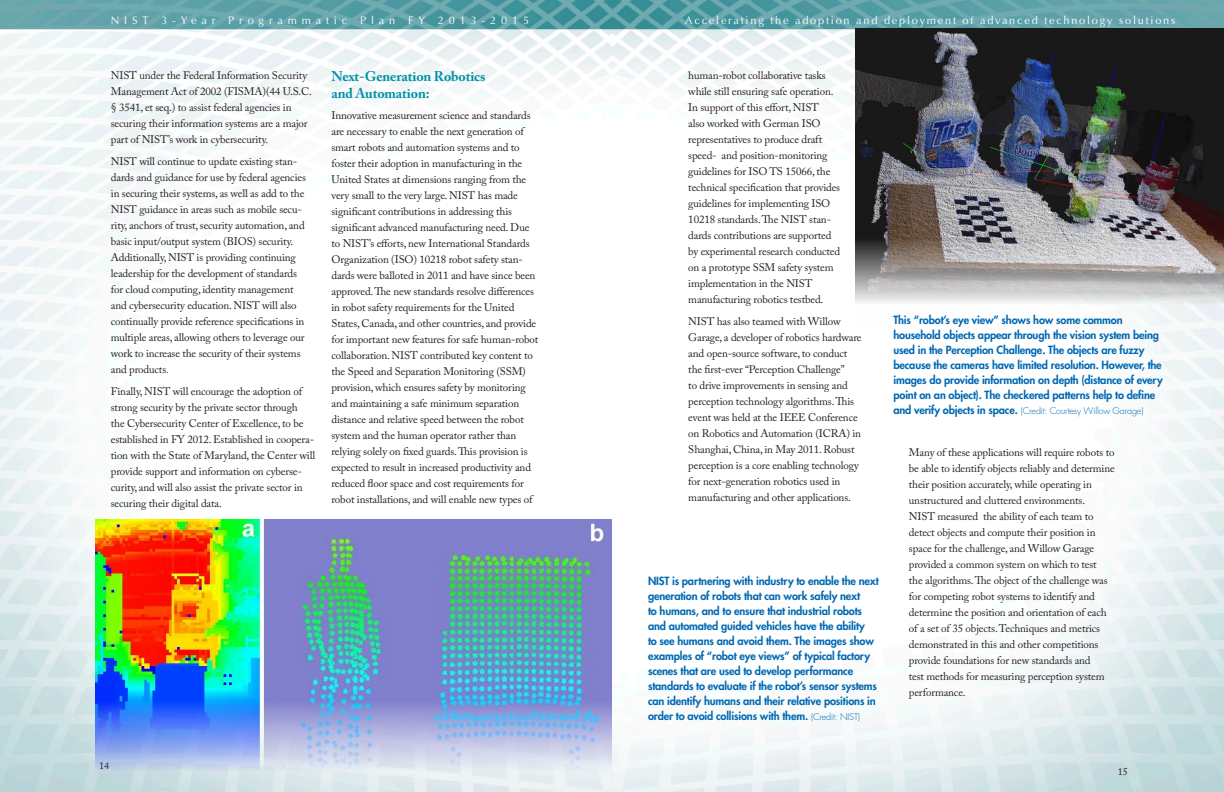
<style>
.page{position:relative;width:1224px;height:792px;background:#fff}
.page>*{position:absolute;margin:0;border:0;box-sizing:border-box;transform-origin:0 0}
.bold{font:700 14px/17px "Adobe Caslon Pro";letter-spacing:-.01em;color:#0092a8}
.Text{font:11px/16px "Adobe Caslon Pro";letter-spacing:-.015em;color:#231f20}
.t1{font:800 11px/15px "Futura Std";letter-spacing:-.015em;color:#0168b3}
.t2{font:11px "Optima LT Std";letter-spacing:.16em;color:#fff}
.t3{font:11px "Optima LT Std";letter-spacing:.44em;color:#fff}
.t4{font:10px "Adobe Caslon Pro";color:#231f20}
.t5{font:300 9px "Futura Std";letter-spacing:-.015em;color:#0168b3}
.s1{color:#f00}
.s2{font-weight:300;font-size:9px}
.s3{font-weight:800;font-size:11px}
</style>
<div class="page">
<img style="left:613px;top:0;width:611px;height:792px">
<img style="left:0;top:0;width:613px;height:792px">
<img style="left:96px;top:520px;width:516px;height:272px">
<img style="left:855px;top:28px;width:369px;height:302px">
<p class="t3" style="left:111px;top:14px;width:420px">NIST 3-Year Programmatic Plan FY 2013-2015</p>
<p class="Text" style="left:111px;top:67px;width:203px">NIST under the Federal Information Security Management Act of 2002 (FISMA)(44 U.S.C. § 3541, et seq.) to assist federal agencies in securing their information systems are a major part of NIST’s work in cybersecurity.</p>
<p class="Text" style="left:111px;top:153px;width:197px">NIST will continue to update existing stan&shy;dards and guidance for use by federal agencies in securing their systems, as well as add to the NIST guidance in areas such as mobile secu&shy;rity, anchors of trust, security automation, and basic input/output system (BIOS) security.<br>Additionally, NIST is providing continuing leadership for the development of standards for cloud computing, identity management and cybersecurity education. NIST will also continually provide reference specifications in multiple areas, allowing others to leverage our work to increase the security of their systems and products<span class="s1">.</span></p>
<p class="Text" style="left:111px;top:383px;width:206px">Finally, NIST will encourage the adoption of strong security by the private sector through<br>the Cybersecurity Center of Excellence, to be established in FY 2012. Established in coopera&shy;tion with the State of Maryland, the Center will provide support and information on cyberse&shy;curity, and will also assist the private sector in securing their digital data.</p>
<p class="bold" style="left:331px;top:68px;width:156px">Next-Generation Robotics and Automation:</p>
<p class="Text" style="left:331px;top:108px;width:208px">Innovative measurement science and standards are necessary to enable the next generation of smart robots and automation systems and to foster their adoption in manufacturing in the United States at dimensions ranging from the very small to the very large. NIST has made significant contributions in addressing this significant advanced manufacturing need. Due to NIST’s efforts, new International Standards Organization (ISO) 10218 robot safety stan&shy;dards were balloted in 2011 and have since been approved. The new standards resolve differences in robot safety requirements for the United States, Canada, and other countries, and provide for important new features for safe human-robot collaboration. NIST contributed key content to the Speed and Separation Monitoring (SSM) provision, which ensures safety by monitoring and maintaining a safe minimum separation distance and relative speed between the robot system and the human operator rather than relying solely on fixed guards. This provision is expected to result in increased productivity and reduced floor space and cost requirements for robot installations, and will enable new types of</p>
<p class="t4" style="left:99px;top:759px;width:11px">14</p>
<p class="t2" style="left:685px;top:14px;width:492px">Accelerating the adoption and deployment of advanced technology solutions</p>
<p class="Text" style="left:688px;top:67px;width:153px">human-robot collaborative tasks while still ensuring safe operation.<br>In support of this effort, NIST<br>also worked with German ISO representatives to produce draft speed- and position-monitoring guidelines for ISO TS 15066, the technical specification that provides guidelines for implementing ISO 10218 standards. The NIST stan&shy;dards contributions are supported by experimental research conducted on a prototype SSM safety system implementation in the NIST manufacturing robotics testbed.</p>
<p class="Text" style="left:688px;top:313px;width:175px">NIST has also teamed with Willow Garage, a developer of robotics hardware and open-source software, to conduct the first-ever “Perception Challenge”<br>to drive improvements in sensing and perception technology algorithms. This event was held at the IEEE Conference on Robotics and Automation (ICRA) in Shanghai, China, in May 2011. Robust perception is a core enabling technology for next-generation robotics used in manufacturing and other applications.</p>
<p class="t1" style="left:648px;top:573px;width:232px">NIST is partnering with industry to enable the next generation of robots that can work safely next<br>to humans, and to ensure that industrial robots and automated guided vehicles have the ability<br>to see humans and avoid them. The images show examples of “robot eye views” of typical factory scenes that are used to develop performance standards to evaluate if the robot’s sensor systems can identify humans and their relative positions in order to avoid collisions with them. <span class="s2">(Credit: NIST)</span></p>
<p class="t1" style="left:893px;top:313px;width:271px">This “robot’s eye view” shows how some common household objects appear through the vision system being used in the Perception Challenge. The objects are fuzzy because the cameras have limited resolution. However, the images do provide information on depth (distance of every point on an object). The checkered patterns help to define</p>
<p class="t5" style="left:893px;top:405px;width:252px"><span class="s3">and verify objects in space.</span> (Credit: Courtesy Willow Garage)</p>
<p class="Text" style="left:909px;top:444px;width:207px">Many of these applications will require robots to be able to identify objects reliably and determine their position accurately, while operating in unstructured and cluttered environments.<br>NIST measured the ability of each team to detect objects and compute their position in space for the challenge, and Willow Garage provided a common system on which to test<br>the algorithms. The object of the challenge was for competing robot systems to identify and determine the position and orientation of each of a set of 35 objects. Techniques and metrics demonstrated in this and other competitions provide foundations for new standards and<br>test methods for measuring perception system performance.</p>
<p class="t4" style="left:1118px;top:765px;width:11px">15</p>
</div>
